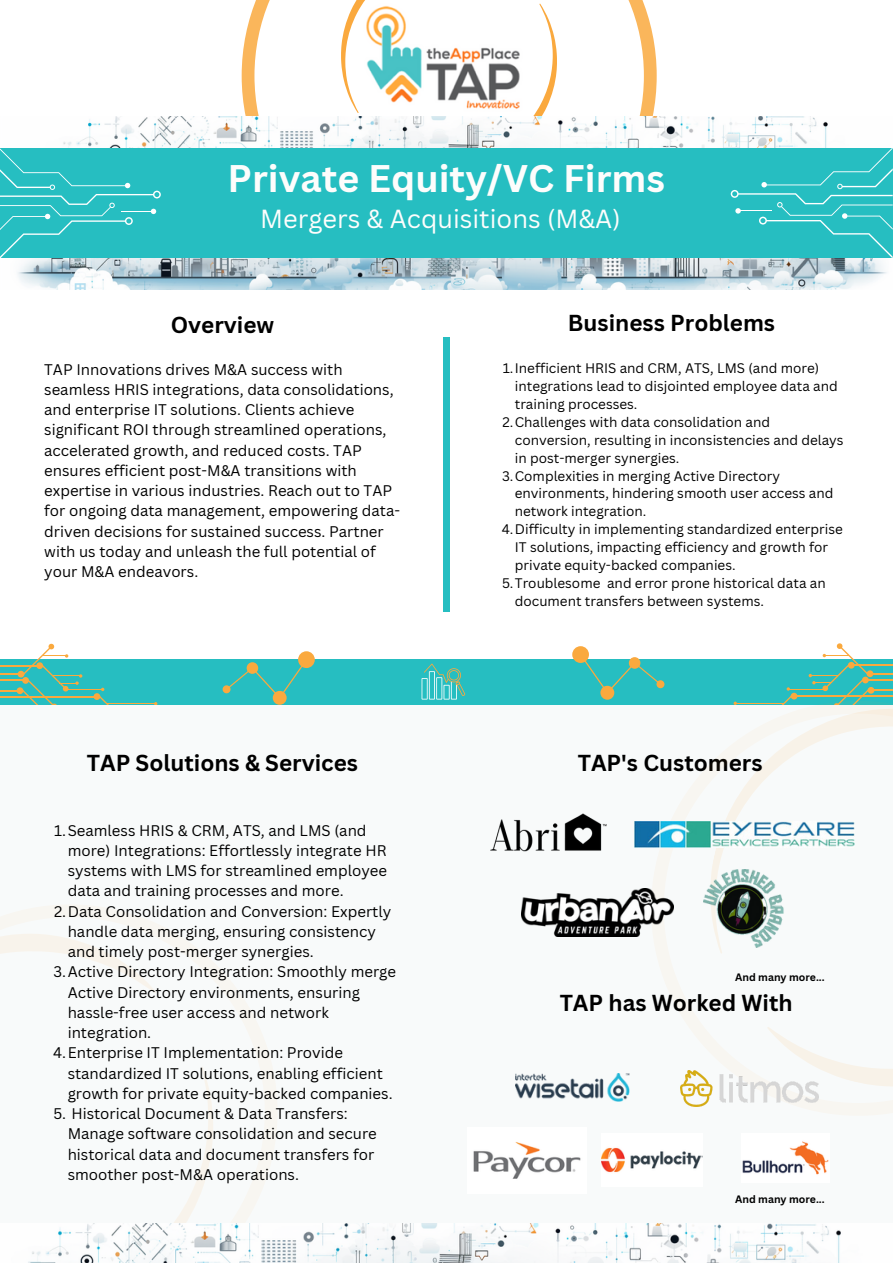
<style>
.page{position:relative;width:893px;height:1264px;background:#fff}
.page>*{position:absolute;margin:0;border:0;box-sizing:border-box;transform-origin:0 0}
.t1{font:700 37.5px "Canva Sans";color:#fdfdfc}
.t2{font:25.5px "Canva Sans";color:#fdfdfc}
.t3{font:700 22.5px "Canva Sans";color:#000}
.t4{font:15px/20.2px "Canva Sans";color:#000}
.t5{font:13.5px/18px "Canva Sans";color:#000}
.t6{font:700 10.5px "Canva Sans";color:#000}
</style>
<div class="page">
<svg style="left:242px;top:0;width:414px;height:116px"></svg>
<svg style="left:341px;top:0;width:216px;height:116px"></svg>
<div style="left:0;top:116px;width:892px;height:169px;background:#26bec1"></div>
<div style="left:443px;top:337px;width:6px;height:275px;background:#26bec1"></div>
<div style="left:0;top:659px;width:892px;height:45px;background:#26bec1"></div>
<img style="left:0;top:116px;width:892px;height:32px">
<img style="left:0;top:259px;width:892px;height:30px">
<svg style="left:730px;top:147px;width:162px;height:111px"></svg>
<svg style="left:0;top:148px;width:161px;height:111px"></svg>
<svg style="left:421px;top:663px;width:44px;height:36px"></svg>
<svg style="left:822px;top:643px;width:70px;height:30px"></svg>
<hr style="left:0;top:695px;width:97px;height:2px;background:#faa93e">
<div style="left:93px;top:693px;width:7px;height:7px;background:#faa93e;border-radius:50%"></div>
<hr style="left:107px;top:703px;width:49px;height:1px;background:#faa93e">
<hr style="left:67px;top:689px;width:36px;height:1px;background:#faa93e">
<svg style="left:98px;top:687px;width:9px;height:17px"></svg>
<svg style="left:0;top:643px;width:84px;height:61px"></svg>
<svg style="left:222px;top:651px;width:93px;height:53px"></svg>
<svg style="left:572px;top:646px;width:92px;height:53px"></svg>
<svg style="left:785px;top:673px;width:107px;height:443px"></svg>
<svg style="left:0;top:904px;width:277px;height:319px"></svg>
<svg style="left:651px;top:701px;width:241px;height:414px"></svg>
<img style="left:28px;top:1223px;width:813px;height:39px">
<img style="left:473px;top:1142px;width:108px;height:37px">
<img style="left:601px;top:1147px;width:101px;height:26px">
<img style="left:742px;top:1141px;width:87px;height:34px">
<img style="left:490px;top:813px;width:117px;height:39px">
<img style="left:634px;top:821px;width:220px;height:26px">
<img style="left:521px;top:888px;width:152px;height:48px">
<img style="left:703px;top:869px;width:81px;height:78px">
<img style="left:515px;top:1073px;width:114px;height:28px">
<img style="left:680px;top:1070px;width:138px;height:35px">
<p class="t1" style="left:227px;top:151px;width:439px">Private Equity/VC Firms</p>
<p class="t2" style="left:260px;top:201px;width:362px">Mergers &amp; Acquisitions (M&amp;A)</p>
<p class="t3" style="left:171px;top:309px;width:105px">Overview</p>
<p class="t4" style="left:44px;top:359px;width:357px">TAP Innovations drives M&amp;A success with seamless HRIS integrations, data consolidations, and enterprise IT solutions. Clients achieve significant ROI through streamlined operations, accelerated growth, and reduced costs. TAP ensures efficient post-M&amp;A transitions with expertise in various industries. Reach out to TAP for ongoing data management, empowering data&shy;driven decisions for sustained success. Partner with us today and unleash the full potential of your M&amp;A endeavors.</p>
<p class="t3" style="left:87px;top:746px;width:273px">TAP Solutions &amp; Services</p>
<p class="t4" style="left:68px;top:819px;width:321px;text-indent:-13px">1.Seamless HRIS &amp; CRM, ATS, and LMS (and more) Integrations: Effortlessly integrate HR systems with LMS for streamlined employee data and training processes and more.</p>
<p class="t4" style="left:68px;top:900px;width:325px;text-indent:-14px">2.Data Consolidation and Conversion: Expertly handle data merging, ensuring consistency and timely post-merger synergies.</p>
<p class="t4" style="left:68px;top:961px;width:330px;text-indent:-14px">3.Active Directory Integration: Smoothly merge Active Directory environments, ensuring hassle-free user access and network integration.</p>
<p class="t4" style="left:68px;top:1042px;width:326px;text-indent:-14px">4.Enterprise IT Implementation: Provide standardized IT solutions, enabling efficient growth for private equity-backed companies.</p>
<p class="t4" style="left:68px;top:1103px;width:310px;text-indent:-14px">5. Historical Document &amp; Data Transfers:<br>Manage software consolidation and secure historical data and document transfers for smoother post-M&amp;A operations.</p>
<p class="t3" style="left:568px;top:307px;width:209px">Business Problems</p>
<p class="t5" style="left:515px;top:358px;width:324px;text-indent:-12px">1.Inefficient HRIS and CRM, ATS, LMS (and more) integrations lead to disjointed employee data and training processes.</p>
<p class="t5" style="left:515px;top:412px;width:330px;text-indent:-12px">2.Challenges with data consolidation and conversion, resulting in inconsistencies and delays in post-merger synergies.</p>
<p class="t5" style="left:515px;top:466px;width:320px;text-indent:-13px">3.Complexities in merging Active Directory environments, hindering smooth user access and network integration.</p>
<p class="t5" style="left:515px;top:520px;width:329px;text-indent:-13px">4.Difficulty in implementing standardized enterprise<br>IT solutions, impacting efficiency and growth for private equity-backed companies.</p>
<p class="t5" style="left:515px;top:574px;width:312px;text-indent:-13px">5.Troublesome and error prone historical data an document transfers between systems.</p>
<p class="t3" style="left:577px;top:746px;width:186px">TAP's Customers</p>
<p class="t6" style="left:735px;top:969px;width:91px">And many more...</p>
<p class="t3" style="left:559px;top:987px;width:234px">TAP has Worked With</p>
<p class="t6" style="left:735px;top:1191px;width:91px">And many more...</p>
</div>
